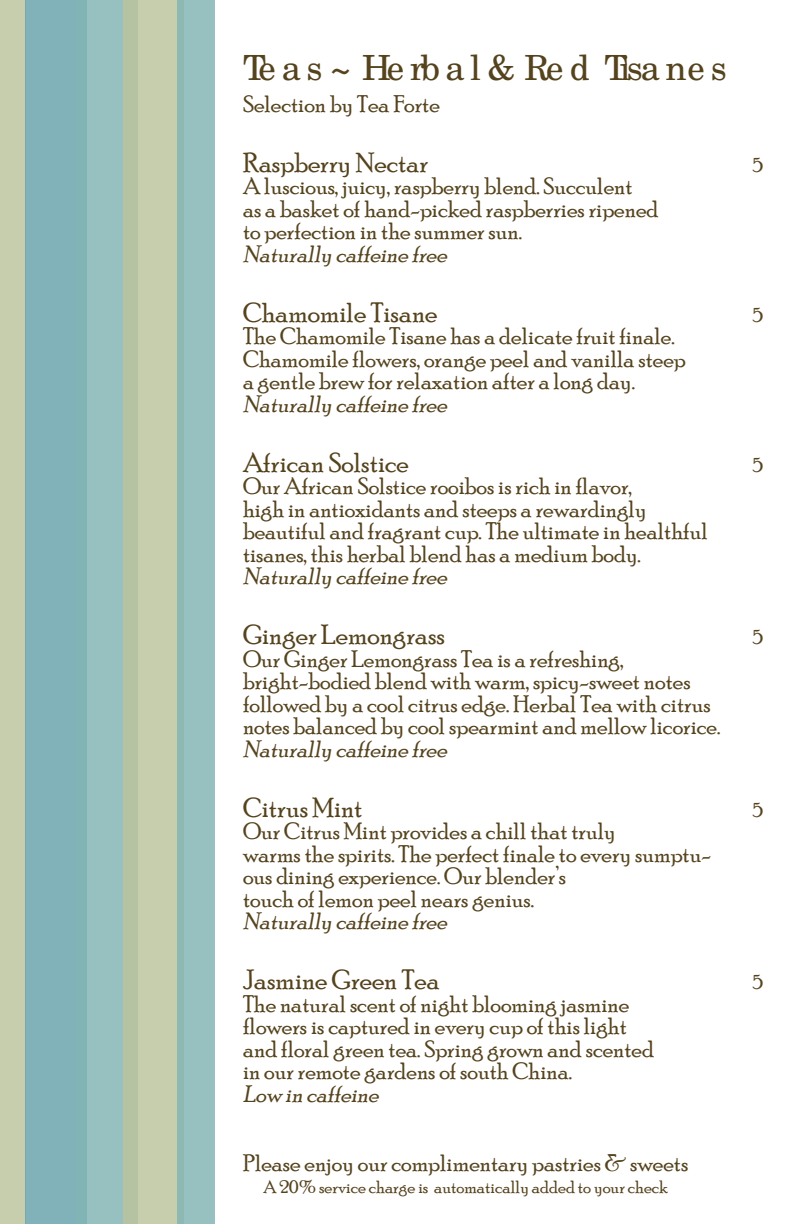
<style>
.page{position:relative;width:792px;height:1224px;background:#fff}
.page>*{position:absolute;margin:0;border:0;box-sizing:border-box;transform-origin:0 0}
.t1{font:34.6px "New Century Schlbk";letter-spacing:.085em;color:#55431d}
.t2{font:28px "Poor Richard";color:#55431d}
.t3{font:24px/22.4px "Poor Richard";color:#55431d}
.t4{font:italic 24px "Poor Richard";color:#55431d}
.t5{font:20px "Poor Richard";color:#55431d}
.t6{font:18px "Poor Richard";color:#55431d}
</style>
<div class="page">
<div style="left:0;top:0;width:26px;height:1224px;background:#c7cead"></div>
<div style="left:26px;top:0;width:61px;height:1224px;background:#82b2b9"></div>
<div style="left:87px;top:0;width:36px;height:1224px;background:#96c1c0"></div>
<div style="left:123px;top:0;width:61px;height:1224px;background:linear-gradient(to bottom,#c2cbaa,#c2cbaa)"></div>
<div style="left:177px;top:0;width:38px;height:1224px;background:linear-gradient(to right,#91bcb7,#98c3c3)"></div>
<h1 class="t1" style="left:243px;top:55px;width:485px">Teas ~ Herbal &amp; Red Tisanes</h1>
<p class="t3" style="left:243px;top:94px;width:198px">Selection by Tea Forte</p>
<p class="t2" style="left:243px;top:150px;width:187px">Raspberry Nectar</p>
<p class="t5" style="left:753px;top:156px;width:12px">5</p>
<p class="t3" style="left:243px;top:176px;width:417px">A luscious, juicy, raspberry blend. Succulent<br>as a basket of hand-picked raspberries ripened to perfection in the summer sun.</p>
<p class="t4" style="left:243px;top:243px;width:210px">Naturally caffeine free</p>
<p class="t2" style="left:243px;top:300px;width:196px">Chamomile Tisane</p>
<p class="t5" style="left:753px;top:306px;width:12px">5</p>
<p class="t3" style="left:243px;top:326px;width:444px">The Chamomile Tisane has a delicate fruit finale.<br>Chamomile flowers, orange peel and vanilla steep a gentle brew for relaxation after a long day.</p>
<p class="t4" style="left:243px;top:393px;width:210px">Naturally caffeine free</p>
<p class="t2" style="left:243px;top:450px;width:167px">African Solstice</p>
<p class="t5" style="left:753px;top:456px;width:12px">5</p>
<p class="t3" style="left:243px;top:476px;width:466px">Our African Solstice rooibos is rich in flavor,<br>high in antioxidants and steeps a rewardingly beautiful and fragrant cup. The ultimate in healthful tisanes, this herbal blend has a medium body.</p>
<p class="t4" style="left:243px;top:565px;width:210px">Naturally caffeine free</p>
<p class="t2" style="left:243px;top:622px;width:203px">Ginger Lemongrass</p>
<p class="t5" style="left:753px;top:629px;width:12px">5</p>
<p class="t3" style="left:243px;top:649px;width:479px">Our Ginger Lemongrass Tea is a refreshing, bright-bodied blend with warm, spicy-sweet notes followed by a cool citrus edge. Herbal Tea with citrus notes balanced by cool spearmint and mellow licorice.</p>
<p class="t4" style="left:243px;top:738px;width:210px">Naturally caffeine free</p>
<p class="t2" style="left:243px;top:795px;width:121px">Citrus Mint</p>
<p class="t5" style="left:753px;top:801px;width:12px">5</p>
<p class="t3" style="left:243px;top:821px;width:470px">Our Citrus Mint provides a chill that truly<br>warms the spirits. The perfect finale to every sumptu&shy;ous dining experience. Our blender’s<br>touch of lemon peel nears genius.</p>
<p class="t4" style="left:243px;top:910px;width:210px">Naturally caffeine free</p>
<p class="t2" style="left:243px;top:967px;width:198px">Jasmine Green Tea</p>
<p class="t5" style="left:753px;top:973px;width:12px">5</p>
<p class="t3" style="left:243px;top:994px;width:413px">The natural scent of night blooming jasmine flowers is captured in every cup of this light and floral green tea. Spring grown and scented in our remote gardens of south China.</p>
<p class="t4" style="left:243px;top:1083px;width:141px">Low in caffeine</p>
<p class="t3" style="left:243px;top:1152px;width:447px">Please enjoy our complimentary pastries &amp; sweets</p>
<p class="t6" style="left:264px;top:1179px;width:406px">A 20% service charge is automatically added to your check</p>
</div>
